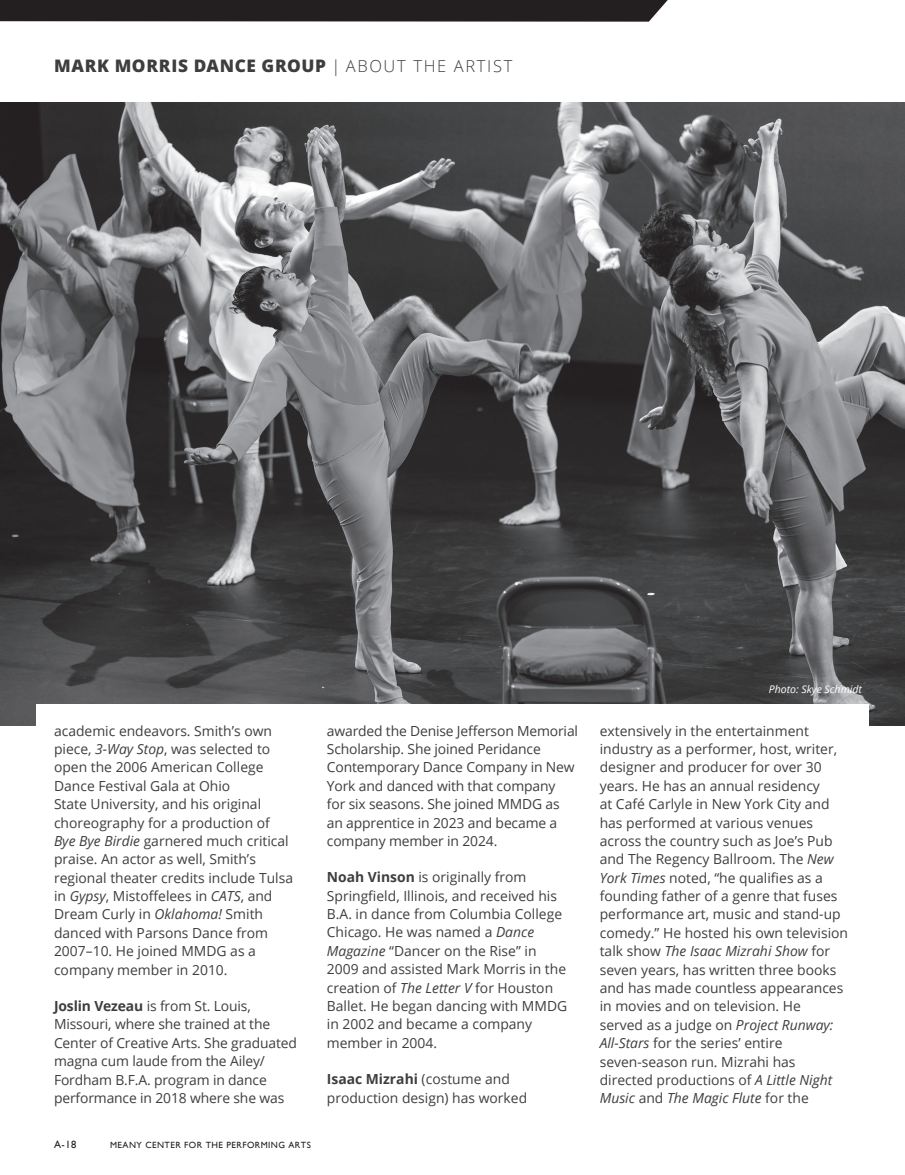
<style>
.page{position:relative;width:905px;height:1175px;background:#fff}
.page>*{position:absolute;margin:0;border:0;box-sizing:border-box;transform-origin:0 0}
.Publication_Header{font:800 17.25px "Open Sans";letter-spacing:.04em;color:#3e3e3f}
.Program_Body_Copy{font:13.8px/18.5px "Open Sans";color:#3e3e3f}
.Photo_credit{font:italic 10.5px "Open Sans";color:#fff}
.Folio{font:10.5px "Gill Sans";color:#231f20}
.Folio-2{font:9px "Gill Sans";letter-spacing:.05em;color:#231f20}
.s1{font-weight:300;font-size:16.5px}
.s2{font-style:italic}
.s3{font-weight:700}
</style>
<div class="page">
<div style="left:0;top:0;width:668px;height:22px;background:#231f20"></div>
<img style="left:0;top:103px;width:904px;height:622px">
<div style="left:36px;top:704px;width:832px;height:82px;background:#fff"></div>
<p class="Publication_Header" style="left:54px;top:53px;width:460px">MARK MORRIS DANCE GROUP <span class="s1">| ABOUT THE ARTIST</span></p>
<p class="Program_Body_Copy" style="left:54px;top:721px;width:240px">academic endeavors. Smith’s own piece, <span class="s2">3-Way Stop</span>, was selected to open the 2006 American College<br>Dance Festival Gala at Ohio<br>State University, and his original choreography for a production of<br><span class="s2">Bye Bye Birdie</span> garnered much critical praise. An actor as well, Smith’s regional theater credits include Tulsa in <span class="s2">Gypsy</span>, Mistoffelees in <span class="s2">CATS</span>, and<br>Dream Curly in <span class="s2">Oklahoma!</span> Smith danced with Parsons Dance from<br>2007–10. He joined MMDG as a company member in 2010.</p>
<p class="Program_Body_Copy" style="left:54px;top:996px;width:244px"><span class="s3">Joslin Vezeau</span> is from St. Louis, Missouri, where she trained at the Center of Creative Arts. She graduated magna cum laude from the Ailey/ Fordham B.F.A. program in dance performance in 2018 where she was</p>
<p class="Folio" style="left:54px;top:1138px;width:24px">A-18</p>
<p class="Folio-2" style="left:110px;top:1139px;width:202px">MEANY CENTER FOR THE PERFORMING ARTS</p>
<p class="Program_Body_Copy" style="left:327px;top:721px;width:253px">awarded the Denise Jefferson Memorial Scholarship. She joined Peridance Contemporary Dance Company in New York and danced with that company<br>for six seasons. She joined MMDG as an apprentice in 2023 and became a company member in 2024.</p>
<p class="Program_Body_Copy" style="left:327px;top:867px;width:242px"><span class="s3">Noah Vinson</span> is originally from<br>Springfield, Illinois, and received his<br>B.A. in dance from Columbia College<br>Chicago. He was named a <span class="s2">Dance<br>Magazine</span> “Dancer on the Rise” in<br>2009 and assisted Mark Morris in the creation of <span class="s2">The Letter V</span> for Houston<br>Ballet. He began dancing with MMDG in 2002 and became a company member in 2004.</p>
<p class="Program_Body_Copy" style="left:327px;top:1069px;width:202px"><span class="s3">Isaac Mizrahi</span> (costume and production design) has worked</p>
<p class="Photo_credit" style="left:768px;top:682px;width:95px">Photo: Skye Schmidt</p>
<p class="Program_Body_Copy" style="left:599px;top:721px;width:250px">extensively in the entertainment industry as a performer, host, writer, designer and producer for over 30 years. He has an annual residency<br>at Café Carlyle in New York City and has performed at various venues across the country such as Joe’s Pub and The Regency Ballroom. The <span class="s2">New York Times</span> noted, “he qualifies as a founding father of a genre that fuses performance art, music and stand-up comedy.” He hosted his own television talk show <span class="s2">The Isaac Mizrahi Show</span> for seven years, has written three books and has made countless appearances in movies and on television. He<br>served as a judge on <span class="s2">Project Runway:<br>All-Stars</span> for the series’ entire seven-season run. Mizrahi has directed productions of <span class="s2">A Little Night Music</span> and <span class="s2">The Magic Flute</span> for the</p>
</div>
